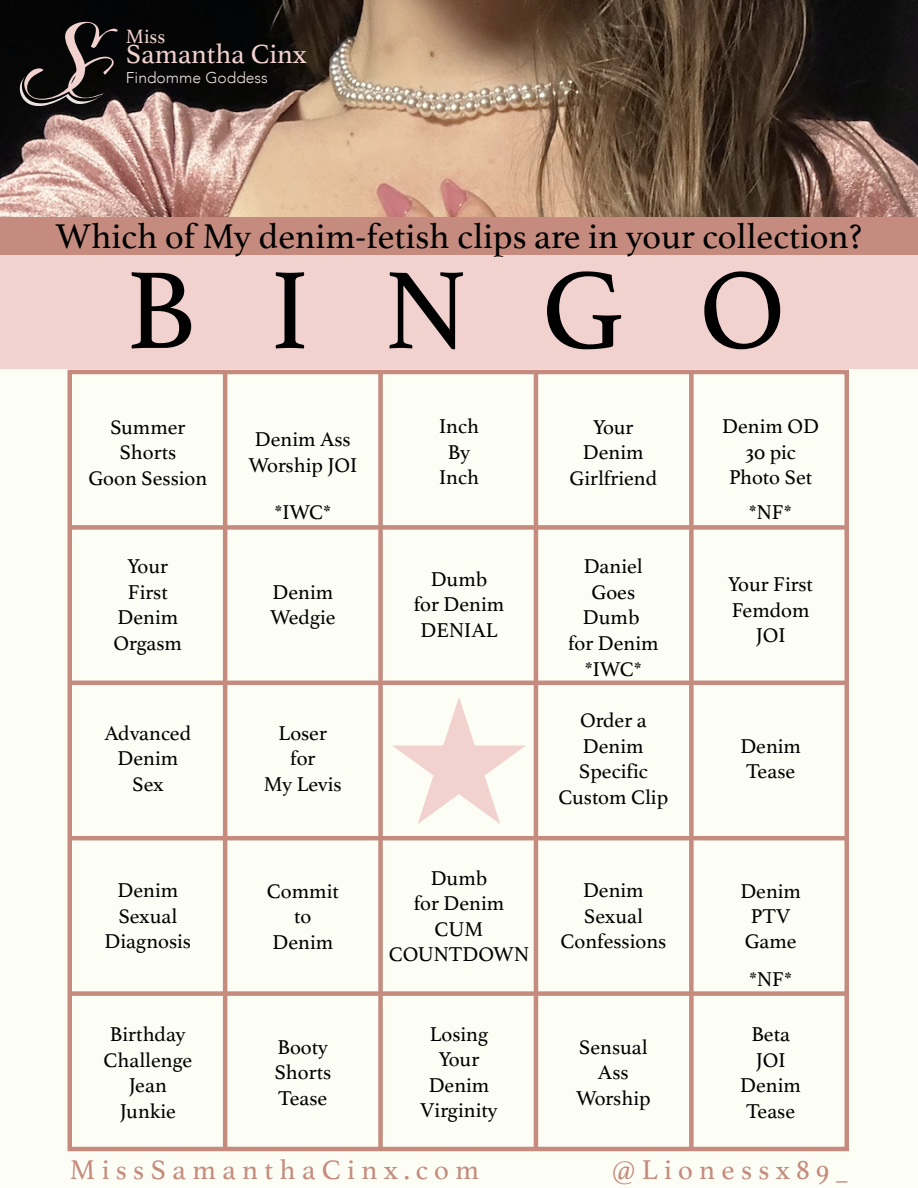
<style>
.page{position:relative;width:918px;height:1188px;background:#fcfdf4}
.page>*{position:absolute;margin:0;border:0;box-sizing:border-box;transform-origin:0 0}
.t1{font:115.5px "Athelas";letter-spacing:.65em;color:#000}
.t2{font:36px "Athelas";color:#000}
.t3{font:28.5px "Athelas";letter-spacing:.22em;color:#c48b7e}
.t4{font:28.05px "Athelas";color:#f1d2cf}
.t5{font:21px/25.5px "Athelas";color:#000;text-align:center}
.t6{font:20.25px "Athelas";color:#f1d2cf}
.t7{font:300 15.6px "Avenir";color:#ebe1e1}
</style>
<div class="page">
<img style="left:0;top:0;width:918px;height:218px">
<svg style="left:19px;top:22px;width:99px;height:84px;background:#2c2828"></svg>
<div style="left:0;top:224px;width:918px;height:145px;background:#f1d2cf"></div>
<div style="left:0;top:218px;width:918px;height:37px;background:#c48b7e"></div>
<div style="left:68px;top:370px;width:781px;height:781px;border:4px solid #c48b7e"></div>
<div style="left:70px;top:991px;width:777px;height:5px;background:#c48b7e"></div>
<hr style="left:70px;top:836px;width:777px;height:4px;background:#c48b7e">
<hr style="left:70px;top:681px;width:777px;height:4px;background:#c48b7e">
<div style="left:70px;top:525px;width:777px;height:5px;background:#c48b7e"></div>
<div style="left:689px;top:372px;width:5px;height:777px;background:#c48b7e"></div>
<hr style="left:534px;top:372px;width:4px;height:777px;background:#c48b7e">
<div style="left:378px;top:372px;width:5px;height:777px;background:#c48b7e"></div>
<hr style="left:223px;top:372px;width:4px;height:777px;background:#c48b7e">
<svg style="left:392px;top:698px;width:134px;height:126px"></svg>
<p class="t6" style="left:126px;top:20px;width:41px">Miss</p>
<h3 class="t4" style="left:126px;top:31px;width:183px">Samantha Cinx</h3>
<p class="t7" style="left:126px;top:69px;width:144px">Findomme Goddess</p>
<h2 class="t2" style="left:55px;top:207px;width:809px">Which of My denim-fetish clips are in your collection?</h2>
<h1 class="t1" style="left:126px;top:218px;width:661px">BINGO</h1>
<p class="t5" style="left:88px;top:413px;width:121px">Summer<br>Shorts<br>Goon Session</p>
<p class="t5" style="left:114px;top:553px;width:70px">Your<br>First<br>Denim<br>Orgasm</p>
<p class="t5" style="left:105px;top:720px;width:88px">Advanced<br>Denim<br>Sex</p>
<p class="t5" style="left:105px;top:877px;width:88px">Denim<br>Sexual<br>Diagnosis</p>
<p class="t5" style="left:103px;top:1021px;width:90px">Birthday<br>Challenge<br>Jean<br>Junkie</p>
<p class="t5" style="left:248px;top:426px;width:110px">Denim Ass<br>Worship JOI</p>
<p class="t5" style="left:274px;top:498px;width:58px">*IWC*</p>
<p class="t5" style="left:270px;top:578px;width:67px;text-align:left">Denim<br>Wedgie</p>
<p class="t5" style="left:264px;top:720px;width:79px">Loser for<br>My Levis</p>
<p class="t5" style="left:267px;top:877px;width:74px">Commit to<br>Denim</p>
<p class="t5" style="left:274px;top:1034px;width:58px;text-align:left">Booty<br>Shorts<br>Tease</p>
<p class="t5" style="left:439px;top:413px;width:42px">Inch<br>By<br>Inch</p>
<p class="t5" style="left:414px;top:566px;width:92px">Dumb<br>for Denim<br>DENIAL</p>
<p class="t5" style="left:389px;top:865px;width:142px">Dumb<br>for Denim<br>CUM<br>COUNTDOWN</p>
<p class="t5" style="left:420px;top:1021px;width:79px">Losing<br>Your<br>Denim<br>Virginity</p>
<p class="t5" style="left:569px;top:413px;width:89px">Your<br>Denim<br>Girlfriend</p>
<p class="t5" style="left:568px;top:553px;width:92px">Daniel<br>Goes<br>Dumb<br>for Denim</p>
<p class="t5" style="left:585px;top:656px;width:58px">*IWC*</p>
<p class="t5" style="left:559px;top:707px;width:111px">Order a<br>Denim<br>Specific<br>Custom Clip</p>
<p class="t5" style="left:560px;top:877px;width:107px">Denim<br>Sexual<br>Confessions</p>
<p class="t5" style="left:576px;top:1033px;width:76px">Sensual<br>Ass<br>Worship</p>
<p class="t5" style="left:722px;top:413px;width:98px">Denim OD<br>30 pic<br>Photo Set</p>
<p class="t5" style="left:749px;top:498px;width:45px">*NF*</p>
<p class="t5" style="left:728px;top:571px;width:86px">Your First<br>Femdom<br>JOI</p>
<p class="t5" style="left:740px;top:732px;width:62px;text-align:left">Denim<br>Tease</p>
<p class="t5" style="left:740px;top:877px;width:62px;text-align:left">Denim<br>PTV<br>Game</p>
<p class="t5" style="left:749px;top:965px;width:45px">*NF*</p>
<p class="t5" style="left:740px;top:1021px;width:62px">Beta<br>JOI<br>Denim<br>Tease</p>
<h3 class="t3" style="left:70px;top:1147px;width:411px">MissSamanthaCinx.com</h3>
<h3 class="t3" style="left:612px;top:1147px;width:237px">@Lionessx89_</h3>
</div>
